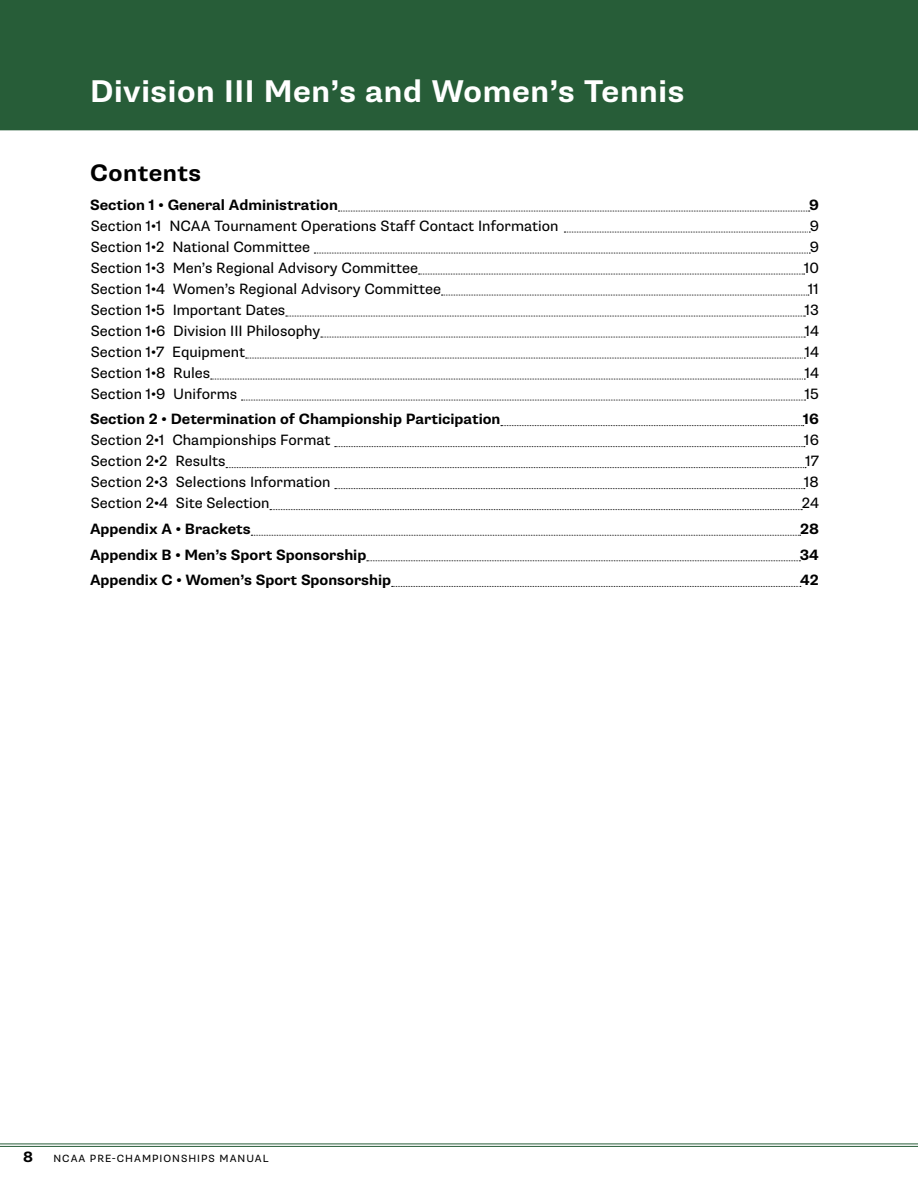
<style>
.page{position:relative;width:918px;height:1188px;background:#fff}
.page>*{position:absolute;margin:0;border:0;box-sizing:border-box;transform-origin:0 0}
.t1{font:700 31.5px "Supria Sans";letter-spacing:.02em;color:#fff}
.t2{font:700 24px "Supria Sans";letter-spacing:.02em;color:#000}
.t3{font:15px "Supria Sans";color:#000}
.t4{font:700 15px "Supria Sans";color:#000}
.t5{font:10.5px "Supria Sans";letter-spacing:.095em;color:#000}
</style>
<div class="page">
<hr style="left:0;top:1144px;width:918px;height:1px;background:#275d38">
<hr style="left:0;top:1146px;width:918px;height:1px;background:#275d38">
<div style="left:0;top:0;width:918px;height:130px;background:#275d38"></div>
<svg style="left:338px;top:211px;width:472px;height:1px"></svg>
<svg style="left:564px;top:232px;width:246px;height:1px"></svg>
<svg style="left:314px;top:253px;width:496px;height:1px"></svg>
<svg style="left:419px;top:274px;width:386px;height:1px"></svg>
<svg style="left:441px;top:295px;width:368px;height:1px"></svg>
<svg style="left:286px;top:316px;width:519px;height:1px"></svg>
<svg style="left:321px;top:337px;width:484px;height:1px"></svg>
<svg style="left:246px;top:358px;width:559px;height:1px"></svg>
<svg style="left:211px;top:379px;width:594px;height:1px"></svg>
<svg style="left:241px;top:400px;width:565px;height:1px"></svg>
<svg style="left:501px;top:425px;width:303px;height:1px"></svg>
<svg style="left:335px;top:446px;width:470px;height:1px"></svg>
<svg style="left:226px;top:467px;width:580px;height:1px"></svg>
<svg style="left:335px;top:488px;width:470px;height:1px"></svg>
<svg style="left:270px;top:509px;width:532px;height:1px"></svg>
<svg style="left:251px;top:535px;width:550px;height:1px"></svg>
<svg style="left:367px;top:560px;width:433px;height:1px"></svg>
<svg style="left:392px;top:586px;width:409px;height:1px"></svg>
<h1 class="t1" style="left:90px;top:72px;width:596px">Division III Men’s and Women’s Tennis</h1>
<h2 class="t2" style="left:90px;top:158px;width:113px">Contents</h2>
<p class="t4" style="left:90px;top:196px;width:249px">Section 1 • General Administration</p>
<p class="t4" style="left:809px;top:196px;width:11px">9</p>
<p class="t3" style="left:91px;top:217px;width:469px">Section 1•1 NCAA Tournament Operations Staff Contact Information</p>
<p class="t3" style="left:810px;top:217px;width:11px">9</p>
<p class="t3" style="left:91px;top:238px;width:221px">Section 1•2 National Committee</p>
<p class="t3" style="left:810px;top:238px;width:11px">9</p>
<p class="t3" style="left:91px;top:259px;width:329px">Section 1•3 Men’s Regional Advisory Committee</p>
<p class="t3" style="left:804px;top:259px;width:16px">10</p>
<p class="t3" style="left:91px;top:280px;width:352px">Section 1•4 Women’s Regional Advisory Committee</p>
<p class="t3" style="left:808px;top:280px;width:12px">11</p>
<p class="t3" style="left:91px;top:301px;width:196px">Section 1•5 Important Dates</p>
<p class="t3" style="left:805px;top:301px;width:16px">13</p>
<p class="t3" style="left:91px;top:322px;width:231px">Section 1•6 Division III Philosophy</p>
<p class="t3" style="left:805px;top:322px;width:16px">14</p>
<p class="t3" style="left:91px;top:343px;width:156px">Section 1•7 Equipment</p>
<p class="t3" style="left:805px;top:343px;width:16px">14</p>
<p class="t3" style="left:91px;top:364px;width:121px">Section 1•8 Rules</p>
<p class="t3" style="left:805px;top:364px;width:16px">14</p>
<p class="t3" style="left:91px;top:385px;width:148px">Section 1•9 Uniforms</p>
<p class="t3" style="left:805px;top:385px;width:16px">15</p>
<p class="t4" style="left:90px;top:410px;width:412px">Section 2 • Determination of Championship Participation</p>
<p class="t4" style="left:803px;top:410px;width:17px">16</p>
<p class="t3" style="left:91px;top:431px;width:241px">Section 2•1 Championships Format</p>
<p class="t3" style="left:804px;top:431px;width:16px">16</p>
<p class="t3" style="left:91px;top:452px;width:136px">Section 2•2 Results</p>
<p class="t3" style="left:805px;top:452px;width:15px">17</p>
<p class="t3" style="left:91px;top:473px;width:241px">Section 2•3 Selections Information</p>
<p class="t3" style="left:804px;top:473px;width:16px">18</p>
<p class="t3" style="left:91px;top:494px;width:180px">Section 2•4 Site Selection</p>
<p class="t3" style="left:802px;top:494px;width:19px">24</p>
<p class="t4" style="left:90px;top:520px;width:162px">Appendix A • Brackets</p>
<p class="t4" style="left:800px;top:520px;width:20px">28</p>
<p class="t4" style="left:90px;top:545px;width:278px">Appendix B • Men’s Sport Sponsorship</p>
<p class="t4" style="left:800px;top:545px;width:21px">34</p>
<p class="t4" style="left:90px;top:571px;width:303px">Appendix C • Women’s Sport Sponsorship</p>
<p class="t4" style="left:800px;top:571px;width:20px">42</p>
<p class="t4" style="left:23px;top:1147px;width:11px">8</p>
<p class="t5" style="left:54px;top:1152px;width:217px">NCAA PRE-CHAMPIONSHIPS MANUAL</p>
</div>
